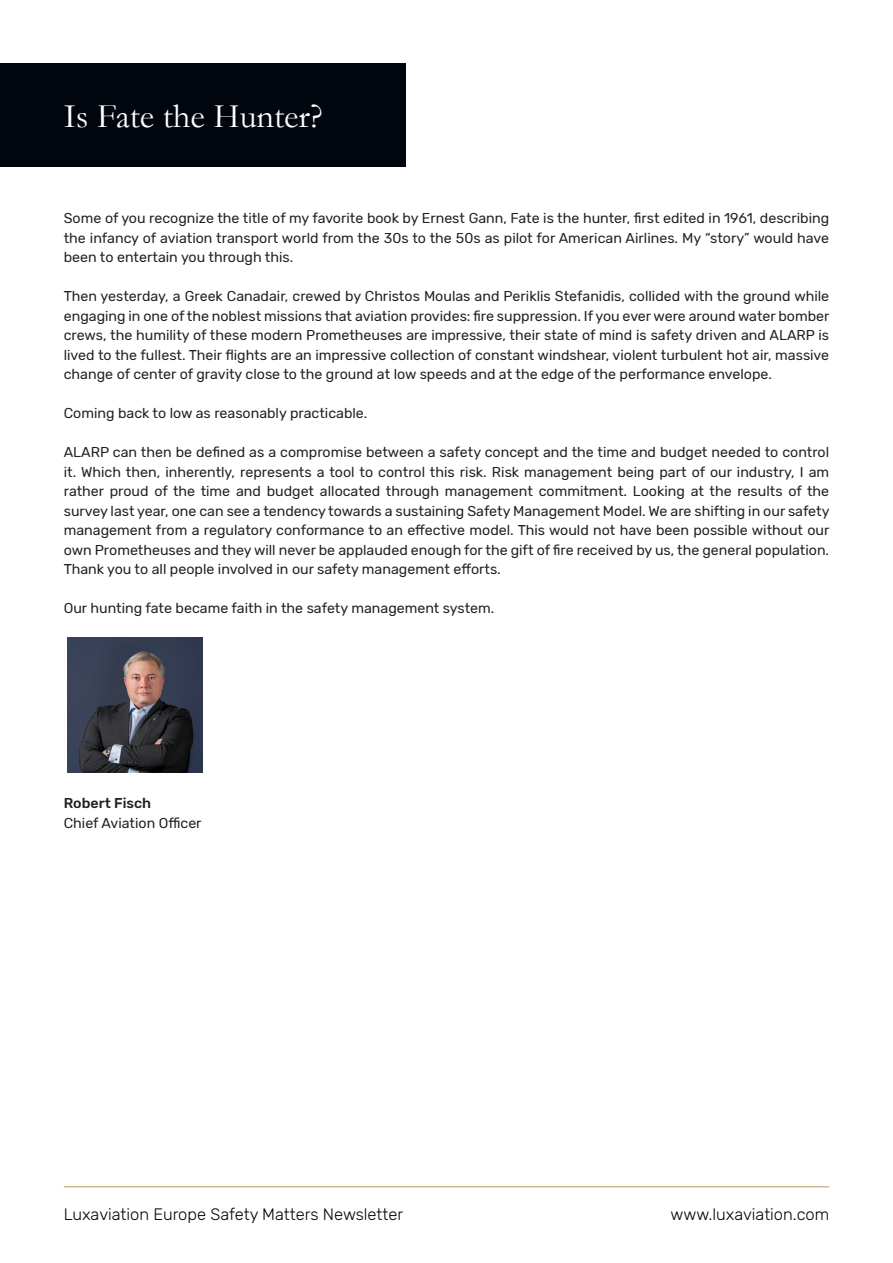
<style>
.page{position:relative;width:893px;height:1263px;background:#fff}
.page>*{position:absolute;margin:0;border:0;box-sizing:border-box;transform-origin:0 0}
.t1{font:34.5px "Garamond";color:#fff}
.t2{font:300 16.5px "Rubik";color:#01060e}
.t3{font:14.25px/19.5px "Rubik";color:#231f20;text-align:justify}
.t4{font:500 14.25px "Rubik";color:#231f20}
</style>
<div class="page">
<div style="left:0;top:64px;width:405px;height:103px;background:#01060e"></div>
<img style="left:68px;top:638px;width:134px;height:135px">
<hr style="left:64px;top:1186px;width:765px;height:1px;background:#b09d5f">
<h1 class="t1" style="left:64px;top:93px;width:261px">Is Fate the Hunter?</h1>
<p class="t3" style="left:64px;top:209px;width:767px">Some of you recognize the title of my favorite book by Ernest Gann, Fate is the hunter, first edited in 1961, describing the infancy of aviation transport world from the 30s to the 50s as pilot for American Airlines. My “story” would have been to entertain you through this.</p>
<p class="t3" style="left:64px;top:287px;width:767px">Then yesterday, a Greek Canadair, crewed by Christos Moulas and Periklis Stefanidis, collided with the ground while engaging in one of the noblest missions that aviation provides: fire suppression. If you ever were around water bomber crews, the humility of these modern Prometheuses are impressive, their state of mind is safety driven and ALARP is lived to the fullest. Their flights are an impressive collection of constant windshear, violent turbulent hot air, massive change of center of gravity close to the ground at low speeds and at the edge of the performance envelope.</p>
<p class="t3" style="left:64px;top:404px;width:305px">Coming back to low as reasonably practicable.</p>
<p class="t3" style="left:64px;top:443px;width:767px">ALARP can then be defined as a compromise between a safety concept and the time and budget needed to control it. Which then, inherently, represents a tool to control this risk. Risk management being part of our industry, I am rather proud of the time and budget allocated through management commitment. Looking at the results of the survey last year, one can see a tendency towards a sustaining Safety Management Model. We are shifting in our safety management from a regulatory conformance to an effective model. This would not have been possible without our own Prometheuses and they will never be applauded enough for the gift of fire received by us, the general population.<br>Thank you to all people involved in our safety management efforts.</p>
<p class="t3" style="left:64px;top:599px;width:432px">Our hunting fate became faith in the safety management system.</p>
<p class="t4" style="left:64px;top:795px;width:89px">Robert Fisch</p>
<p class="t3" style="left:64px;top:813px;width:139px">Chief Aviation Officer</p>
<p class="t2" style="left:64px;top:1205px;width:341px">Luxaviation Europe Safety Matters Newsletter</p>
<p class="t2" style="left:670px;top:1205px;width:160px">www.luxaviation.com</p>
</div>
